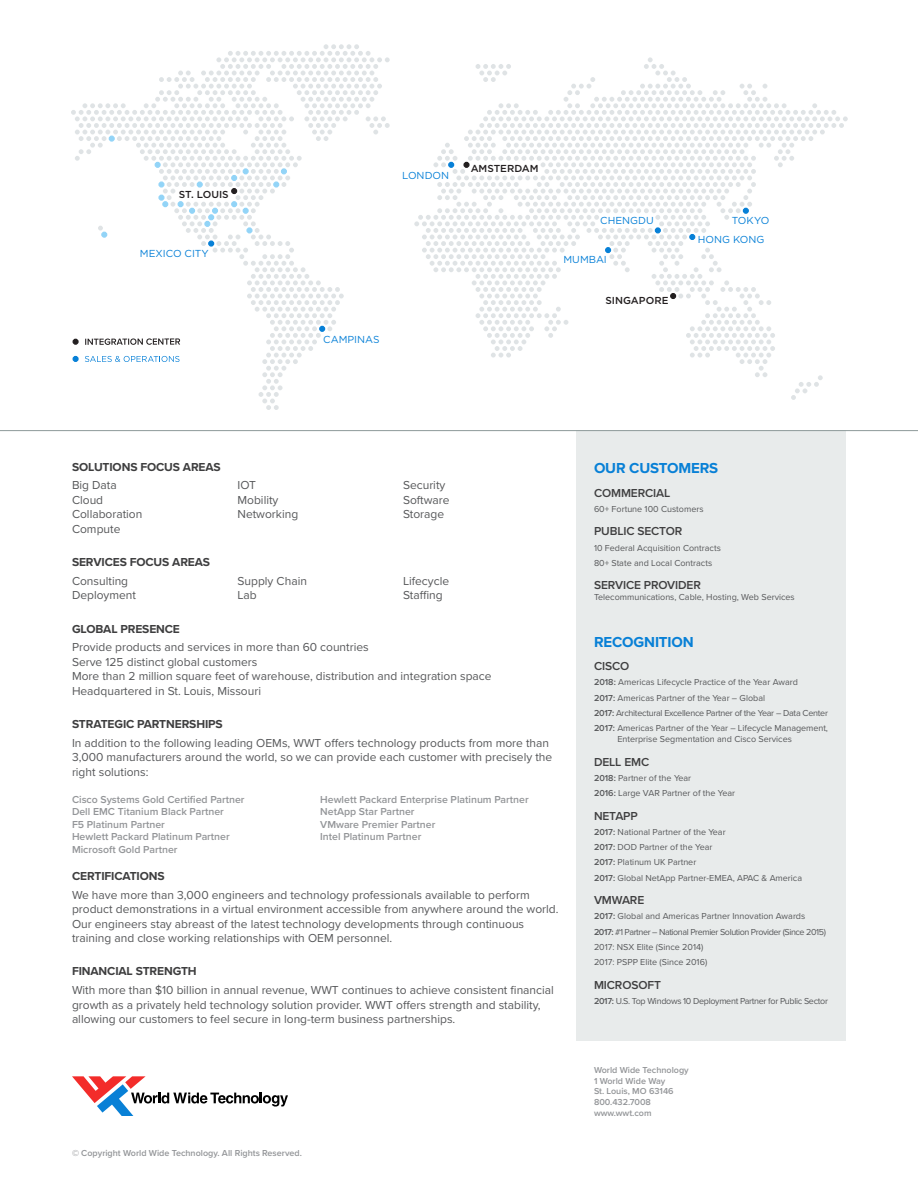
<style>
.page{position:relative;width:918px;height:1188px;background:#fff}
.page>*{position:absolute;margin:0;border:0;box-sizing:border-box;transform-origin:0 0}
.t1{font:700 15px "Proxima Nova";letter-spacing:-.01em;color:#0880d6}
.t2{font:12px/14.4px "Proxima Nova";color:#57585a}
.t3{font:700 12px "Proxima Nova";letter-spacing:-.01em;color:#3e3e3f}
.t4{font:600 12px "Proxima Nova";letter-spacing:-.01em;color:#3e3e3f}
.t5{font:600 10.5px/12.6px "Proxima Nova";color:#939598}
.t6{font:10.05px/19px "Gotham";color:#0780d7}
.t7{font:500 10.05px "Gotham";color:#231f20}
.t8{font:9px/10.8px "Proxima Nova";color:#57585a}
.t9{font:600 9px/10.8px "Proxima Nova";color:#939598}
.t10{font:9px "Proxima Nova";letter-spacing:-.045em;color:#57585a}
.t11{font:9px "Proxima Nova";letter-spacing:-.03em;color:#57585a}
.t12{font:9px "Proxima Nova";letter-spacing:-.035em;color:#57585a}
.s1{font-weight:600}
</style>
<div class="page">
<div style="left:576px;top:431px;width:270px;height:610px;background:#e8ebeb"></div>
<svg style="left:72px;top:1076px;width:216px;height:40px"></svg>
<hr style="left:0;top:430px;width:918px;height:1px;background:#8e9a9a">
<svg style="left:414px;top:57px;width:434px;height:343px"></svg>
<svg style="left:71px;top:44px;width:319px;height:366px"></svg>
<p class="t7" style="left:179px;top:188px;width:51px">ST. LOUIS</p>
<p class="t6" style="left:140px;top:244px;width:70px">MEXICO CITY</p>
<p class="t6" style="left:402px;top:165px;width:48px">LONDON</p>
<p class="t7" style="left:471px;top:162px;width:69px">AMSTERDAM</p>
<p class="t6" style="left:323px;top:330px;width:58px">CAMPINAS</p>
<p class="t6" style="left:600px;top:211px;width:55px">CHENGDU</p>
<p class="t6" style="left:563px;top:250px;width:45px">MUMBAI</p>
<p class="t7" style="left:606px;top:294px;width:64px">SINGAPORE</p>
<p class="t6" style="left:698px;top:211px;width:73px;text-indent:34px">TOKYO<br>HONG KONG</p>
<p class="t3" style="left:72px;top:458px;width:150px">SOLUTIONS FOCUS AREAS</p>
<p class="t2" style="left:72px;top:478px;width:46px">Big Data</p>
<p class="t2" style="left:72px;top:492px;width:33px">Cloud</p>
<p class="t2" style="left:72px;top:506px;width:72px">Collaboration</p>
<p class="t2" style="left:72px;top:521px;width:50px">Compute</p>
<p class="t3" style="left:72px;top:553px;width:140px">SERVICES FOCUS AREAS</p>
<p class="t2" style="left:72px;top:573px;width:58px">Consulting</p>
<p class="t2" style="left:72px;top:587px;width:66px">Deployment</p>
<p class="t2" style="left:238px;top:478px;width:20px">IOT</p>
<p class="t2" style="left:238px;top:492px;width:42px">Mobility</p>
<p class="t2" style="left:238px;top:506px;width:62px">Networking</p>
<p class="t2" style="left:238px;top:573px;width:71px">Supply Chain</p>
<p class="t2" style="left:238px;top:587px;width:21px">Lab</p>
<p class="t2" style="left:403px;top:478px;width:44px">Security</p>
<p class="t2" style="left:403px;top:492px;width:48px">Software</p>
<p class="t2" style="left:403px;top:506px;width:43px">Storage</p>
<p class="t2" style="left:403px;top:573px;width:48px">Lifecycle</p>
<p class="t2" style="left:403px;top:587px;width:41px">Staffing</p>
<p class="t3" style="left:72px;top:620px;width:109px">GLOBAL PRESENCE</p>
<p class="t2" style="left:72px;top:640px;width:298px">Provide products and services in more than 60 countries</p>
<p class="t2" style="left:72px;top:654px;width:187px">Serve 125 distinct global customers</p>
<p class="t2" style="left:72px;top:668px;width:421px">More than 2 million square feet of warehouse, distribution and integration space<br>Headquartered in St. Louis, Missouri</p>
<p class="t3" style="left:72px;top:715px;width:152px">STRATEGIC PARTNERSHIPS</p>
<p class="t2" style="left:72px;top:735px;width:482px">In addition to the following leading OEMs, WWT offers technology products from more than<br>3,000 manufacturers around the world, so we can provide each customer with precisely the right solutions:</p>
<p class="t5" style="left:72px;top:793px;width:174px">Cisco Systems Gold Certified Partner</p>
<p class="t5" style="left:72px;top:805px;width:153px">Dell EMC Titanium Black Partner</p>
<p class="t5" style="left:72px;top:818px;width:94px">F5 Platinum Partner</p>
<p class="t5" style="left:72px;top:830px;width:159px">Hewlett Packard Platinum Partner</p>
<p class="t5" style="left:72px;top:843px;width:107px">Microsoft Gold Partner</p>
<p class="t5" style="left:320px;top:793px;width:210px">Hewlett Packard Enterprise Platinum Partner<br>NetApp Star Partner</p>
<p class="t5" style="left:320px;top:818px;width:117px">VMware Premier Partner</p>
<p class="t5" style="left:320px;top:830px;width:103px">Intel Platinum Partner</p>
<p class="t3" style="left:72px;top:867px;width:94px">CERTIFICATIONS</p>
<p class="t2" style="left:72px;top:887px;width:488px">We have more than 3,000 engineers and technology professionals available to perform product demonstrations in a virtual environment accessible from anywhere around the world.<br>Our engineers stay abreast of the latest technology developments through continuous training and close working relationships with OEM personnel.</p>
<p class="t3" style="left:72px;top:962px;width:126px">FINANCIAL STRENGTH</p>
<p class="t2" style="left:72px;top:983px;width:483px">With more than $10 billion in annual revenue, WWT continues to achieve consistent financial growth as a privately held technology solution provider. WWT offers strength and stability, allowing our customers to feel secure in long-term business partnerships.</p>
<p class="t9" style="left:72px;top:1147px;width:232px">© Copyright World Wide Technology. All Rights Reserved.</p>
<p class="t1" style="left:594px;top:457px;width:126px">OUR CUSTOMERS</p>
<p class="t4" style="left:594px;top:484px;width:78px">COMMERCIAL</p>
<p class="t8" style="left:594px;top:503px;width:111px">60+ Fortune 100 Customers</p>
<p class="t4" style="left:594px;top:522px;width:90px">PUBLIC SECTOR</p>
<p class="t8" style="left:594px;top:542px;width:128px">10 Federal Acquisition Contracts</p>
<p class="t8" style="left:594px;top:557px;width:120px">80+ State and Local Contracts</p>
<p class="t4" style="left:594px;top:576px;width:108px">SERVICE PROVIDER</p>
<p class="t8" style="left:594px;top:591px;width:202px">Telecommunications, Cable, Hosting, Web Services</p>
<p class="t1" style="left:594px;top:631px;width:101px">RECOGNITION</p>
<p class="t4" style="left:594px;top:657px;width:37px">CISCO</p>
<p class="t8" style="left:594px;top:677px;width:205px"><span class="s1">2018:</span> Americas Lifecycle Practice of the Year Award</p>
<p class="t8" style="left:594px;top:692px;width:173px"><span class="s1">2017:</span> Americas Partner of the Year – Global</p>
<p class="t11" style="left:594px;top:706px;width:235px"><span class="s1">2017:</span> Architectural Excellence Partner of the Year – Data Center</p>
<p class="t8" style="left:617px;top:723px;width:212px;text-indent:-23px"><span class="s1">2017:</span> Americas Partner of the Year – Lifecycle Management,<br>Enterprise Segmentation and Cisco Services</p>
<p class="t4" style="left:594px;top:753px;width:57px">DELL EMC</p>
<p class="t8" style="left:594px;top:772px;width:99px"><span class="s1">2018:</span> Partner of the Year</p>
<p class="t8" style="left:594px;top:787px;width:143px"><span class="s1">2016:</span> Large VAR Partner of the Year</p>
<p class="t4" style="left:594px;top:807px;width:45px">NETAPP</p>
<p class="t8" style="left:594px;top:826px;width:133px"><span class="s1">2017:</span> National Partner of the Year</p>
<p class="t8" style="left:594px;top:841px;width:120px"><span class="s1">2017:</span> DOD Partner of the Year</p>
<p class="t8" style="left:594px;top:857px;width:104px"><span class="s1">2017:</span> Platinum UK Partner</p>
<p class="t8" style="left:594px;top:872px;width:210px"><span class="s1">2017:</span> Global NetApp Partner-EMEA, APAC &amp; America</p>
<p class="t4" style="left:594px;top:891px;width:52px">VMWARE</p>
<p class="t8" style="left:594px;top:911px;width:213px"><span class="s1">2017:</span> Global and Americas Partner Innovation Awards</p>
<p class="t10" style="left:594px;top:925px;width:233px"><span class="s1">2017:</span> #1 Partner – National Premier Solution Provider (Since 2015)</p>
<p class="t8" style="left:594px;top:941px;width:111px">2017: NSX Elite (Since 2014)</p>
<p class="t8" style="left:594px;top:957px;width:115px">2017: PSPP Elite (Since 2016)</p>
<p class="t4" style="left:594px;top:976px;width:69px">MICROSOFT</p>
<p class="t12" style="left:594px;top:994px;width:236px"><span class="s1">2017:</span> U.S. Top Windows 10 Deployment Partner for Public Sector</p>
<p class="t9" style="left:594px;top:1064px;width:96px">World Wide Technology<br>1 World Wide Way<br>St. Louis, MO 63146<br>800.432.7008</p>
<p class="t9" style="left:594px;top:1107px;width:59px">www.wwt.com</p>
</div>
